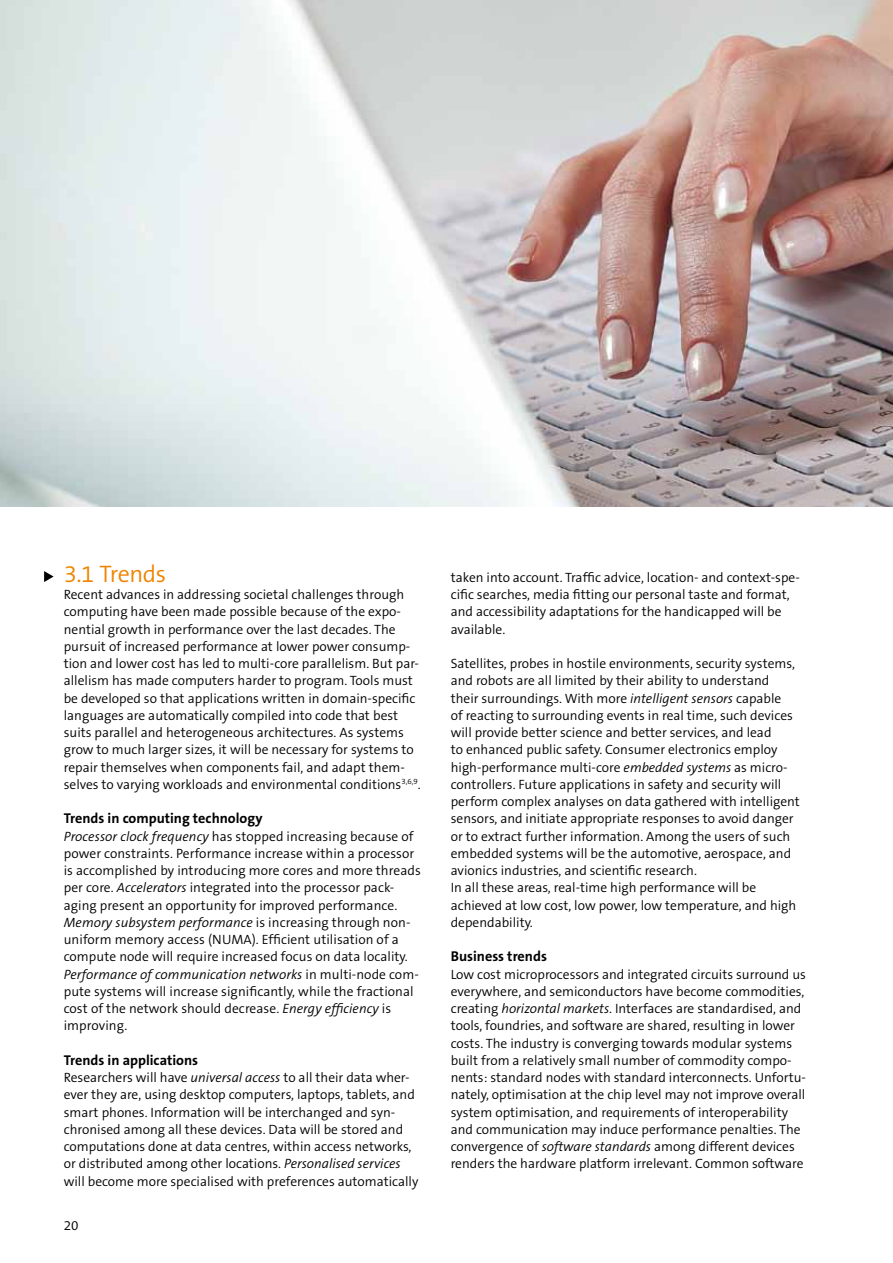
<style>
.page{position:relative;width:893px;height:1263px;background:#fff}
.page>*{position:absolute;margin:0;border:0;box-sizing:border-box;transform-origin:0 0}
.t1{font:300 24px "The Sans B4";letter-spacing:-.02em;color:#ef8400}
.t2{font:700 14.25px "The Sans B7";color:#000}
.t3{font:300 13.5px/17.2px "The Sans B4";color:#000}
.s1{font-style:italic}
</style>
<div class="page">
<img style="left:0;top:0;width:893px;height:506px">
<svg style="left:44px;top:571px;width:10px;height:11px"></svg>
<h1 class="t1" style="left:64px;top:561px;width:104px">3.1 Trends</h1>
<p class="t3" style="left:64px;top:586px;width:358px">Recent advances in addressing societal challenges through computing have been made possible because of the expo&shy;nential growth in performance over the last decades. The pursuit of increased performance at lower power consump&shy;tion and lower cost has led to multi-core parallelism. But par&shy;allelism has made computers harder to program. Tools must be developed so that applications written in domain-specific languages are automatically compiled into code that best suits parallel and heterogeneous architectures. As systems grow to much larger sizes, it will be necessary for systems to repair themselves when components fail, and adapt them&shy;selves to varying workloads and environmental conditions<sup>3,6,9</sup>.</p>
<p class="t2" style="left:64px;top:811px;width:200px">Trends in computing technology</p>
<p class="t3" style="left:64px;top:828px;width:359px"><span class="s1">Processor clock frequency</span> has stopped increasing because of power constraints. Performance increase within a processor is accomplished by introducing more cores and more threads per core. <span class="s1">Accelerators</span> integrated into the processor pack&shy;aging present an opportunity for improved performance.<br><span class="s1">Memory subsystem performance</span> is increasing through non&shy;uniform memory access (NUMA). Efficient utilisation of a compute node will require increased focus on data locality.<br><span class="s1">Performance of communication networks</span> in multi-node com&shy;pute systems will increase significantly, while the fractional cost of the network should decrease. <span class="s1">Energy efficiency</span> is improving.</p>
<p class="t2" style="left:64px;top:1052px;width:136px">Trends in applications</p>
<p class="t3" style="left:64px;top:1069px;width:356px">Researchers will have <span class="s1">universal access</span> to all their data wher&shy;ever they are, using desktop computers, laptops, tablets, and smart phones. Information will be interchanged and syn&shy;chronised among all these devices. Data will be stored and computations done at data centres, within access networks, or distributed among other locations. <span class="s1">Personalised services </span>will become more specialised with preferences automatically</p>
<p class="t3" style="left:64px;top:1218px;width:16px">20</p>
<p class="t3" style="left:451px;top:569px;width:351px">taken into account. Traffic advice, location- and context-spe&shy;cific searches, media fitting our personal taste and format, and accessibility adaptations for the handicapped will be available.</p>
<p class="t3" style="left:451px;top:655px;width:351px">Satellites, probes in hostile environments, security systems, and robots are all limited by their ability to understand their surroundings. With more <span class="s1">intelligent sensors</span> capable<br>of reacting to surrounding events in real time, such devices will provide better science and better services, and lead<br>to enhanced public safety. Consumer electronics employ high-performance multi-core <span class="s1">embedded systems</span> as micro&shy;controllers. Future applications in safety and security will perform complex analyses on data gathered with intelligent sensors, and initiate appropriate responses to avoid danger or to extract further information. Among the users of such embedded systems will be the automotive, aerospace, and avionics industries, and scientific research.<br>In all these areas, real-time high performance will be achieved at low cost, low power, low temperature, and high dependability.</p>
<p class="t2" style="left:451px;top:949px;width:98px">Business trends</p>
<p class="t3" style="left:451px;top:966px;width:357px">Low cost microprocessors and integrated circuits surround us everywhere, and semiconductors have become commodities, creating <span class="s1">horizontal markets</span>. Interfaces are standardised, and tools, foundries, and software are shared, resulting in lower costs. The industry is converging towards modular systems built from a relatively small number of commodity compo&shy;nents: standard nodes with standard interconnects. Unfortu&shy;nately, optimisation at the chip level may not improve overall system optimisation, and requirements of interoperability and communication may induce performance penalties. The convergence of <span class="s1">software standards</span> among different devices renders the hardware platform irrelevant. Common software</p>
</div>
